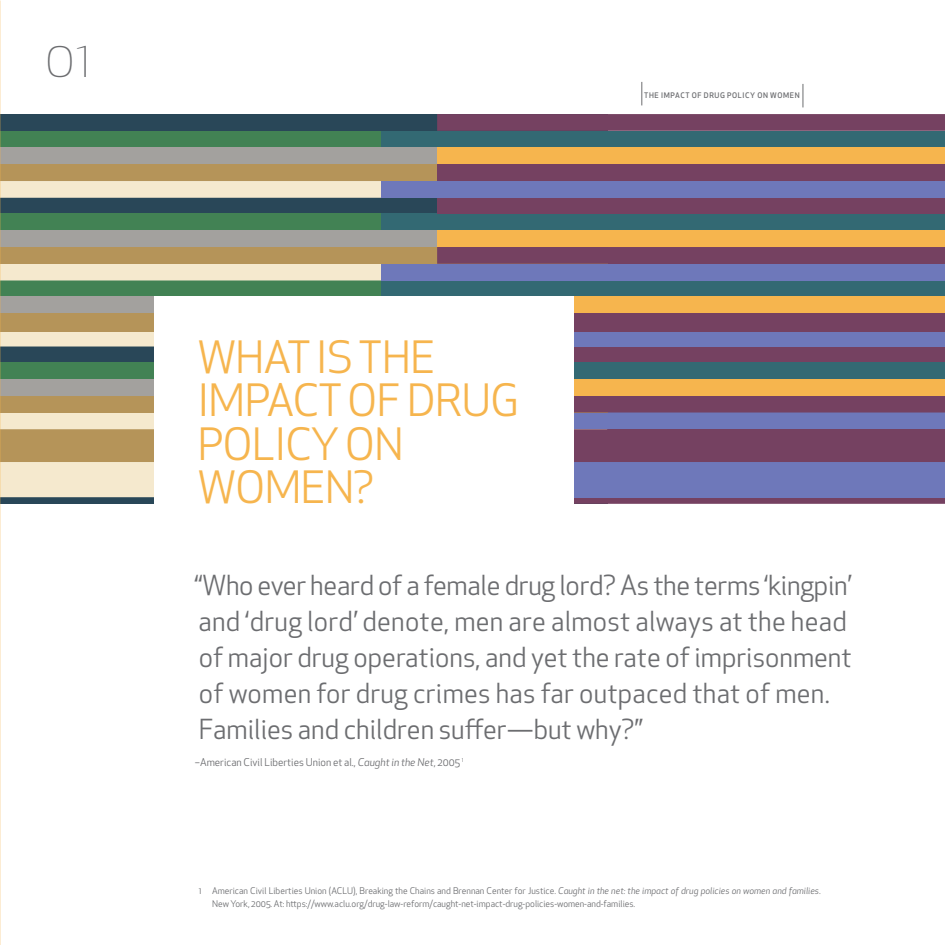
<style>
.page{position:relative;width:945px;height:945px;background:#fff}
.page>*{position:absolute;margin:0;border:0;box-sizing:border-box;transform-origin:0 0}
.Page_numbers{font:300 49.5px "Apex New";color:#6c6d70}
.body_copy_no_indent{font:43.5px/43.5px "Apex New";letter-spacing:-.01em;color:#f6b54e}
.body_copy_no_indent-2{font:27px/36px "Apex New";color:#6c6d70}
.body_copy_no_indent-3{font:10.5px "Apex New";color:#6c6d70}
.footnote{font:9px/13.5px "Apex New";color:#6c6d70}
.t1{font:500 7.5px "Apex New";letter-spacing:.085em;color:#6c6d70}
.s1{font-style:italic}
</style>
<div class="page">
<svg style="left:642px;top:82px;width:1px;height:23px"></svg>
<svg style="left:803px;top:84px;width:1px;height:23px"></svg>
<svg style="left:0;top:497px;width:154px;height:7px"></svg>
<svg style="left:574px;top:497px;width:371px;height:7px;background:#764d71"></svg>
<div style="left:0;top:462px;width:607px;height:35px;background:#f5e9ce"></div>
<div style="left:382px;top:462px;width:563px;height:35px;background:#6e78ba"></div>
<div style="left:0;top:427px;width:607px;height:35px;background:#b59459"></div>
<div style="left:437px;top:427px;width:508px;height:35px;background:#754161"></div>
<div style="left:0;top:346px;width:607px;height:16px;background:#294758"></div>
<div style="left:0;top:362px;width:594px;height:17px;background:#428254"></div>
<div style="left:382px;top:362px;width:563px;height:17px;background:#336973"></div>
<div style="left:0;top:413px;width:607px;height:16px;background:#f5e9ce"></div>
<div style="left:382px;top:413px;width:563px;height:16px;background:#6e78ba"></div>
<div style="left:437px;top:346px;width:508px;height:16px;background:#754161"></div>
<div style="left:0;top:396px;width:607px;height:17px;background:#b59459"></div>
<div style="left:437px;top:396px;width:508px;height:17px;background:#754161"></div>
<div style="left:0;top:379px;width:607px;height:17px;background:#a3a19e"></div>
<div style="left:437px;top:379px;width:508px;height:17px;background:#f6b54e"></div>
<div style="left:0;top:280px;width:607px;height:16px;background:#428254"></div>
<div style="left:382px;top:280px;width:563px;height:16px;background:#336973"></div>
<div style="left:0;top:330px;width:607px;height:17px;background:#f5e9ce"></div>
<div style="left:382px;top:330px;width:563px;height:17px;background:#6e78ba"></div>
<div style="left:0;top:313px;width:607px;height:18px;background:#b59459"></div>
<div style="left:437px;top:313px;width:508px;height:18px;background:#754161"></div>
<div style="left:0;top:296px;width:607px;height:17px;background:#a3a19e"></div>
<div style="left:437px;top:296px;width:508px;height:17px;background:#f6b54e"></div>
<div style="left:0;top:197px;width:607px;height:17px;background:#294758"></div>
<div style="left:0;top:214px;width:594px;height:16px;background:#428254"></div>
<div style="left:382px;top:214px;width:563px;height:16px;background:#336973"></div>
<div style="left:0;top:264px;width:607px;height:17px;background:#f5e9ce"></div>
<div style="left:382px;top:264px;width:563px;height:17px;background:#6e78ba"></div>
<div style="left:437px;top:197px;width:508px;height:17px;background:#754161"></div>
<div style="left:0;top:247px;width:607px;height:17px;background:#b59459"></div>
<div style="left:437px;top:247px;width:508px;height:17px;background:#754161"></div>
<div style="left:0;top:230px;width:607px;height:17px;background:#a3a19e"></div>
<div style="left:437px;top:230px;width:508px;height:17px;background:#f6b54e"></div>
<div style="left:0;top:114px;width:607px;height:17px;background:#294758"></div>
<div style="left:0;top:131px;width:607px;height:17px;background:#428254"></div>
<div style="left:382px;top:131px;width:563px;height:17px;background:#336973"></div>
<div style="left:0;top:181px;width:607px;height:17px;background:#f5e9ce"></div>
<div style="left:382px;top:181px;width:563px;height:17px;background:#6e78ba"></div>
<div style="left:437px;top:114px;width:508px;height:17px;background:#754161"></div>
<div style="left:0;top:164px;width:607px;height:17px;background:#b59459"></div>
<div style="left:437px;top:164px;width:508px;height:17px;background:#754161"></div>
<div style="left:0;top:148px;width:607px;height:16px;background:#a3a19e"></div>
<div style="left:437px;top:148px;width:508px;height:16px;background:#f6b54e"></div>
<div style="left:154px;top:296px;width:419px;height:213px;background:#fff"></div>
<p class="Page_numbers" style="left:45px;top:28px;width:49px">01</p>
<p class="body_copy_no_indent" style="left:198px;top:335px;width:323px">WHAT IS THE<br>IMPACT OF DRUG<br>POLICY ON<br>WOMEN?</p>
<h1 class="t1" style="left:644px;top:90px;width:157px">THE IMPACT OF DRUG POLICY ON WOMEN</h1>
<p class="body_copy_no_indent-2" style="left:195px;top:567px;width:658px">“Who ever heard of a female drug lord? As the terms ‘kingpin’ and ‘drug lord’ denote, men are almost always at the head of major drug operations, and yet the rate of imprisonment of women for drug crimes has far outpaced that of men.<br>Families and children suffer—but why?”</p>
<p class="body_copy_no_indent-3" style="left:195px;top:755px;width:271px">–American Civil Liberties Union et al., <span class="s1">Caught in the Net</span>, 2005 <sup>1</sup></p>
<p class="footnote" style="left:212px;top:884px;width:610px;text-indent:-14px">1 American Civil Liberties Union (ACLU), Breaking the Chains and Brennan Center for Justice. <span class="s1">Caught in the net: the impact of drug policies on women and families</span>.<br>New York, 2005. At: https://www.aclu.org/drug-law-reform/caught-net-impact-drug-policies-women-and-families.</p>
</div>
